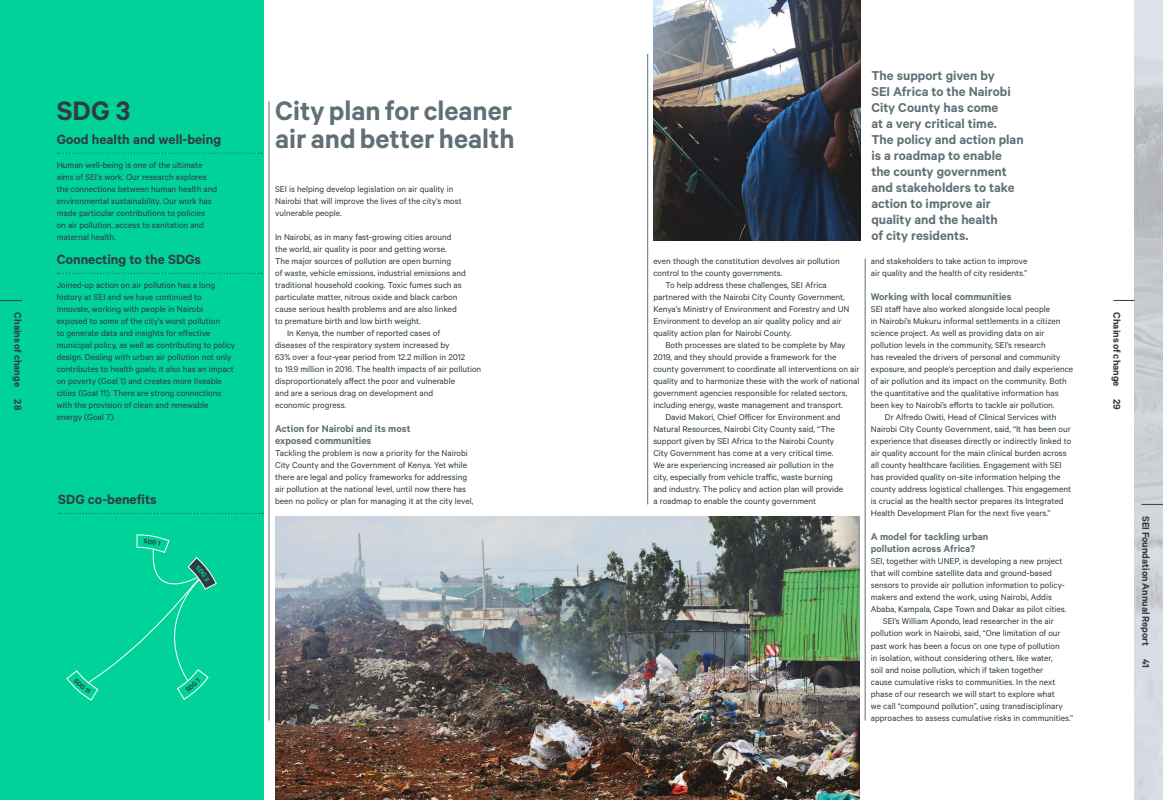
<style>
.page{position:relative;width:1163px;height:800px;background:#fff}
.page>*{position:absolute;margin:0;border:0;box-sizing:border-box;transform-origin:0 0}
.t1{font:600 30px/28px "Calibre";color:#617076}
.t2{font:600 30px "Calibre";color:#303b41}
.t3{font:600 15px "Calibre";color:#303b41}
.t4{font:600 14.4px/16px "Calibre";color:#617076}
.t5{font:600 11px/12px "Calibre";color:#617076}
.t6{font:600 11px "Calibre";color:#303b41}
.t7{font:9.5px/12px "Calibre";color:#303b41}
</style>
<div class="page">
<img style="left:275px;top:516px;width:584px;height:283px">
<hr style="left:269px;top:101px;width:1px;height:619px;background:#617076">
<div style="left:0;top:0;width:263px;height:799px;background:#00d29a"></div>
<hr style="left:647px;top:54px;width:1px;height:450px;background:#617076">
<svg style="left:57px;top:153px;width:205px;height:1px"></svg>
<svg style="left:57px;top:273px;width:205px;height:1px"></svg>
<hr style="left:864px;top:258px;width:1px;height:462px;background:#617076">
<img style="left:654px;top:0;width:205px;height:240px">
<svg style="left:59px;top:513px;width:204px;height:1px"></svg>
<svg style="left:0;top:300px;width:22px;height:1px"></svg>
<img style="left:1134px;top:0;width:28px;height:799px">
<svg style="left:1141px;top:504px;width:21px;height:1px"></svg>
<svg style="left:1113px;top:300px;width:21px;height:1px"></svg>
<svg style="left:66px;top:534px;width:151px;height:166px"></svg>
<p class="t6" style="left:24px;top:312px;width:99px;rotate:90deg">Chains of change 28</p>
<h1 class="t2" style="left:57px;top:93px;width:75px">SDG 3</h1>
<h2 class="t3" style="left:57px;top:130px;width:166px">Good health and well-being</h2>
<p class="t7" style="left:57px;top:159px;width:162px">Human well-being is one of the ultimate aims of SEI’s work. Our research explores the connections between human health and environmental sustainability. Our work has made particular contributions to policies<br>on air pollution, access to sanitation and maternal health.</p>
<h2 class="t3" style="left:57px;top:250px;width:146px">Connecting to the SDGs</h2>
<p class="t7" style="left:57px;top:279px;width:180px">Joined-up action on air pollution has a long history at SEI and we have continued to innovate, working with people in Nairobi exposed to some of the city’s worst pollution<br>to generate data and insights for effective municipal policy, as well as contributing to policy design. Dealing with urban air pollution not only contributes to health goals; it also has an impact on poverty (Goal 1) and creates more liveable cities (Goal 11). There are strong connections with the provision of clean and renewable energy (Goal 7).</p>
<h2 class="t3" style="left:58px;top:490px;width:100px">SDG co-benefits</h2>
<h1 class="t1" style="left:275px;top:96px;width:241px">City plan for cleaner air and better health</h1>
<p class="t7" style="left:275px;top:183px;width:188px">SEI is helping develop legislation on air quality in<br>Nairobi that will improve the lives of the city’s most vulnerable people.</p>
<p class="t7" style="left:275px;top:231px;width:178px">In Nairobi, as in many fast-growing cities around</p>
<p class="t7" style="left:275px;top:243px;width:173px">the world, air quality is poor and getting worse.</p>
<p class="t7" style="left:275px;top:255px;width:177px">The major sources of pollution are open burning</p>
<p class="t7" style="left:275px;top:267px;width:192px">of waste, vehicle emissions, industrial emissions and</p>
<p class="t7" style="left:275px;top:279px;width:188px">traditional household cooking. Toxic fumes such as</p>
<p class="t7" style="left:275px;top:291px;width:184px">particulate matter, nitrous oxide and black carbon</p>
<p class="t7" style="left:275px;top:303px;width:183px">cause serious health problems and are also linked</p>
<p class="t7" style="left:275px;top:315px;width:147px">to premature birth and low birth weight.</p>
<p class="t7" style="left:287px;top:327px;width:154px">In Kenya, the number of reported cases of</p>
<p class="t7" style="left:275px;top:339px;width:176px">diseases of the respiratory system increased by</p>
<p class="t7" style="left:275px;top:351px;width:191px">63% over a four-year period from 12.2 million in 2012</p>
<p class="t7" style="left:275px;top:363px;width:208px">to 19.9 million in 2016. The health impacts of air pollution</p>
<p class="t7" style="left:275px;top:375px;width:181px">disproportionately affect the poor and vulnerable</p>
<p class="t7" style="left:275px;top:387px;width:159px">and are a serious drag on development and</p>
<p class="t7" style="left:275px;top:399px;width:73px">economic progress.</p>
<p class="t5" style="left:275px;top:422px;width:137px">Action for Nairobi and its most exposed communities</p>
<p class="t7" style="left:275px;top:447px;width:200px">Tackling the problem is now a priority for the Nairobi City County and the Government of Kenya. Yet while there are legal and policy frameworks for addressing air pollution at the national level, until now there has been no policy or plan for managing it at the city level,</p>
<p class="t7" style="left:653px;top:255px;width:188px">even though the constitution devolves air pollution control to the county governments.</p>
<p class="t7" style="left:653px;top:279px;width:197px;text-indent:12px">To help address these challenges, SEI Africa partnered with the Nairobi City County Government, Kenya’s Ministry of Environment and Forestry and UN Environment to develop an air quality policy and air quality action plan for Nairobi County.</p>
<p class="t7" style="left:665px;top:339px;width:182px">Both processes are slated to be complete by May</p>
<p class="t7" style="left:653px;top:351px;width:184px">2019, and they should provide a framework for the</p>
<p class="t7" style="left:653px;top:363px;width:207px">county government to coordinate all interventions on air</p>
<p class="t7" style="left:653px;top:375px;width:207px">quality and to harmonize these with the work of national</p>
<p class="t7" style="left:653px;top:387px;width:196px">government agencies responsible for related sectors,</p>
<p class="t7" style="left:653px;top:399px;width:191px">including energy, waste management and transport.</p>
<p class="t7" style="left:665px;top:411px;width:177px">David Makori, Chief Officer for Environment and</p>
<p class="t7" style="left:653px;top:423px;width:183px">Natural Resources, Nairobi City County said, “The</p>
<p class="t7" style="left:653px;top:435px;width:182px">support given by SEI Africa to the Nairobi County</p>
<p class="t7" style="left:653px;top:447px;width:181px">City Government has come at a very critical time.</p>
<p class="t7" style="left:653px;top:459px;width:182px">We are experiencing increased air pollution in the</p>
<p class="t7" style="left:653px;top:471px;width:181px">city, especially from vehicle traffic, waste burning</p>
<p class="t7" style="left:653px;top:483px;width:191px">and industry. The policy and action plan will provide</p>
<p class="t7" style="left:653px;top:495px;width:164px">a roadmap to enable the county government</p>
<p class="t4" style="left:871px;top:67px;width:154px">The support given by<br>SEI Africa to the Nairobi<br>City County has come<br>at a very critical time.<br>The policy and action plan is a roadmap to enable the county government and stakeholders to take action to improve air quality and the health<br>of city residents.</p>
<p class="t7" style="left:870px;top:255px;width:158px">and stakeholders to take action to improve air quality and the health of city residents.”</p>
<p class="t5" style="left:870px;top:290px;width:142px">Working with local communities</p>
<p class="t7" style="left:870px;top:303px;width:181px">SEI staff have also worked alongside local people</p>
<p class="t7" style="left:870px;top:315px;width:191px">in Nairobi’s Mukuru informal settlements in a citizen</p>
<p class="t7" style="left:870px;top:327px;width:175px">science project. As well as providing data on air</p>
<p class="t7" style="left:870px;top:339px;width:176px">pollution levels in the community, SEI’s research</p>
<p class="t7" style="left:870px;top:351px;width:191px">has revealed the drivers of personal and community</p>
<p class="t7" style="left:870px;top:363px;width:204px">exposure, and people’s perception and daily experience</p>
<p class="t7" style="left:870px;top:375px;width:197px">of air pollution and its impact on the community. Both</p>
<p class="t7" style="left:870px;top:387px;width:189px">the quantitative and the qualitative information has</p>
<p class="t7" style="left:870px;top:399px;width:185px">been key to Nairobi’s efforts to tackle air pollution.</p>
<p class="t7" style="left:884px;top:411px;width:173px">Dr Alfredo Owiti, Head of Clinical Services with</p>
<p class="t7" style="left:870px;top:423px;width:201px">Nairobi City County Government, said, “It has been our</p>
<p class="t7" style="left:870px;top:435px;width:202px">experience that diseases directly or indirectly linked to</p>
<p class="t7" style="left:870px;top:447px;width:197px">air quality account for the main clinical burden across</p>
<p class="t7" style="left:870px;top:459px;width:192px">all county healthcare facilities. Engagement with SEI</p>
<p class="t7" style="left:870px;top:471px;width:191px">has provided quality on-site information helping the</p>
<p class="t7" style="left:870px;top:483px;width:202px">county address logistical challenges. This engagement</p>
<p class="t7" style="left:870px;top:495px;width:194px">is crucial as the health sector prepares its Integrated</p>
<p class="t7" style="left:870px;top:507px;width:181px">Health Development Plan for the next five years.”</p>
<p class="t5" style="left:870px;top:530px;width:119px">A model for tackling urban pollution across Africa?</p>
<p class="t7" style="left:870px;top:555px;width:193px">SEI, together with UNEP, is developing a new project</p>
<p class="t7" style="left:870px;top:567px;width:182px">that will combine satellite data and ground-based</p>
<p class="t7" style="left:870px;top:579px;width:195px">sensors to provide air pollution information to policy-</p>
<p class="t7" style="left:870px;top:591px;width:183px">makers and extend the work, using Nairobi, Addis</p>
<p class="t7" style="left:870px;top:603px;width:197px">Ababa, Kampala, Cape Town and Dakar as pilot cities.</p>
<p class="t7" style="left:882px;top:615px;width:172px">SEI’s William Apondo, lead researcher in the air</p>
<p class="t7" style="left:870px;top:627px;width:191px">pollution work in Nairobi, said, “One limitation of our</p>
<p class="t7" style="left:870px;top:639px;width:190px">past work has been a focus on one type of pollution</p>
<p class="t7" style="left:870px;top:651px;width:183px">in isolation, without considering others, like water,</p>
<p class="t7" style="left:870px;top:663px;width:174px">soil and noise pollution, which if taken together</p>
<p class="t7" style="left:870px;top:675px;width:186px">cause cumulative risks to communities. In the next</p>
<p class="t7" style="left:870px;top:687px;width:185px">phase of our research we will start to explore what</p>
<p class="t7" style="left:870px;top:699px;width:193px">we call “compound pollution”, using transdisciplinary</p>
<p class="t7" style="left:870px;top:711px;width:204px">approaches to assess cumulative risks in communities.”</p>
<p class="t6" style="left:1123px;top:312px;width:99px;rotate:90deg">Chains of change 29</p>
<p class="t6" style="left:1152px;top:515px;width:153px;rotate:90deg">SEI Foundation Annual Report 41</p>
</div>
